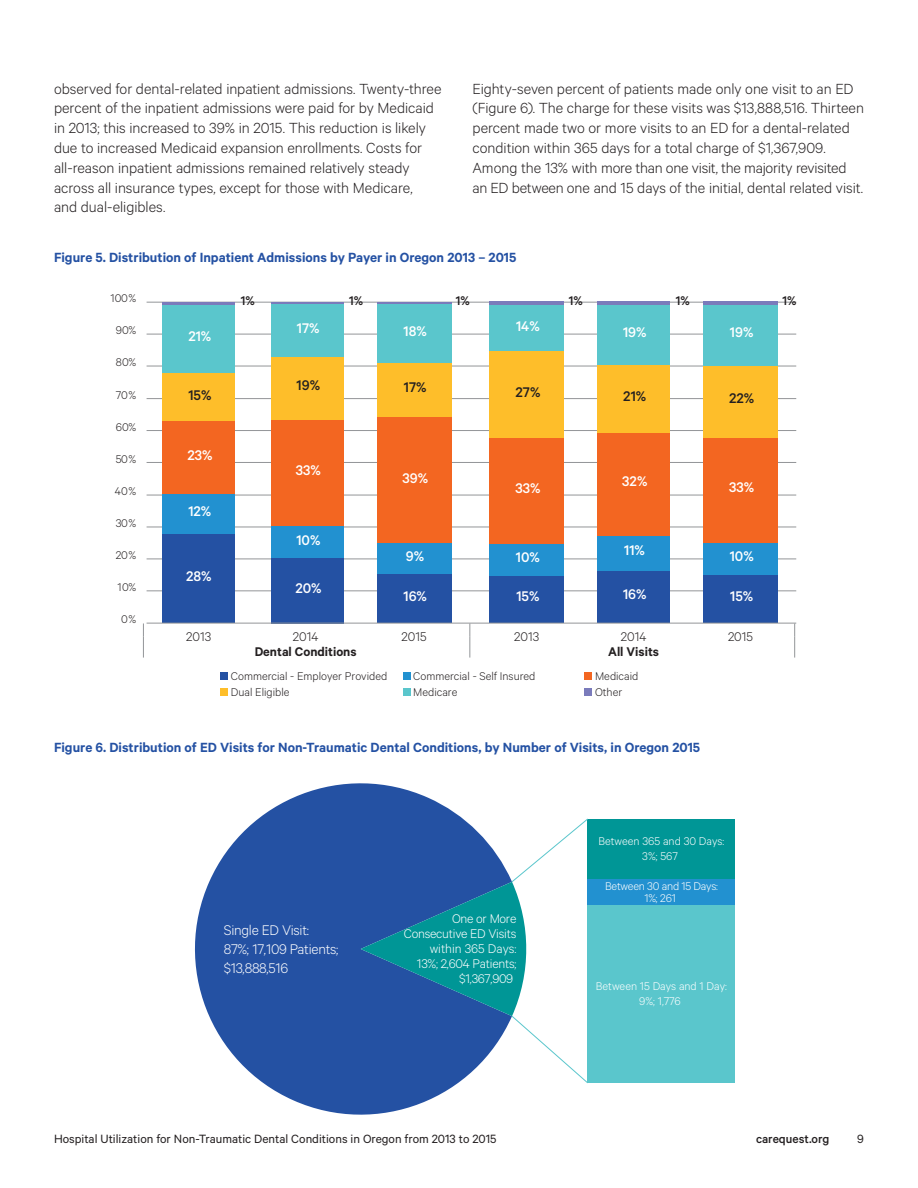
<style>
.page{position:relative;width:918px;height:1188px;background:#fff}
.page>*{position:absolute;margin:0;border:0;box-sizing:border-box;transform-origin:0 0}
.t1{font:300 16.5px/19.8px "Calibre";letter-spacing:-.005em;color:#231f20}
.t2{font:500 15.75px "Calibre";color:#fff}
.t3{font:300 15.75px/18.9px "Calibre";letter-spacing:-.02em;color:#fff}
.t4{font:500 15.75px "Calibre";color:#231f20}
.t5{font:600 15px "Calibre";color:#2451a3}
.t6{font:300 14.1px/15px "Calibre";letter-spacing:-.02em;color:#fff;text-align:right}
.t7{font:600 14.1px "Calibre";color:#231f20}
.t8{font:300 14.1px "Calibre";color:#231f20}
.t9{font:500 14.1px "Calibre";color:#231f20}
.t10{font:13.5px "Calibre";color:#231f20}
.t11{font:500 13.5px "Calibre";color:#231f20}
.t12{font:300 12.6px "Calibre";color:#231f20}
.t13{font:300 12.6px/14.1px "Calibre";color:#fff;text-align:center}
.t14{font:300 12.6px/11.9px "Calibre";letter-spacing:-.02em;color:#fff;text-align:center}
</style>
<div class="page">
<svg style="left:195px;top:783px;width:267px;height:332px;fill:#2451a3"></svg>
<div style="left:588px;top:819px;width:147px;height:60px;background:#009696"></div>
<div style="left:588px;top:879px;width:147px;height:26px;background:#2291d0"></div>
<div style="left:588px;top:905px;width:147px;height:178px;background:#5ac6cc"></div>
<svg style="left:361px;top:818px;width:227px;height:266px"></svg>
<hr style="left:147px;top:302px;width:649px;height:1px;background:#939598">
<hr style="left:147px;top:334px;width:649px;height:1px;background:#939598">
<hr style="left:147px;top:366px;width:649px;height:1px;background:#939598">
<hr style="left:147px;top:398px;width:649px;height:1px;background:#939598">
<hr style="left:147px;top:430px;width:649px;height:1px;background:#939598">
<hr style="left:147px;top:462px;width:649px;height:1px;background:#939598">
<hr style="left:147px;top:495px;width:649px;height:1px;background:#939598">
<hr style="left:147px;top:527px;width:649px;height:1px;background:#939598">
<hr style="left:147px;top:559px;width:649px;height:1px;background:#939598">
<hr style="left:147px;top:591px;width:649px;height:1px;background:#939598">
<div style="left:704px;top:575px;width:74px;height:48px;background:#2451a3"></div>
<div style="left:597px;top:571px;width:73px;height:52px;background:#2451a3"></div>
<div style="left:490px;top:575px;width:74px;height:48px;background:#2451a3"></div>
<div style="left:377px;top:573px;width:74px;height:50px;background:#2451a3"></div>
<div style="left:271px;top:558px;width:72px;height:65px;background:#2451a3"></div>
<div style="left:163px;top:534px;width:72px;height:89px;background:#2451a3"></div>
<div style="left:704px;top:543px;width:74px;height:32px;background:#2291d0"></div>
<div style="left:597px;top:536px;width:73px;height:35px;background:#2291d0"></div>
<div style="left:490px;top:544px;width:74px;height:31px;background:#2291d0"></div>
<div style="left:377px;top:543px;width:74px;height:30px;background:#2291d0"></div>
<div style="left:271px;top:526px;width:72px;height:32px;background:#2291d0"></div>
<div style="left:163px;top:494px;width:72px;height:40px;background:#2291d0"></div>
<div style="left:704px;top:437px;width:74px;height:106px;background:#f36621"></div>
<div style="left:597px;top:433px;width:73px;height:103px;background:#f36621"></div>
<div style="left:490px;top:438px;width:74px;height:106px;background:#f36621"></div>
<div style="left:377px;top:417px;width:74px;height:126px;background:#f36621"></div>
<div style="left:271px;top:419px;width:72px;height:107px;background:#f36621"></div>
<div style="left:163px;top:421px;width:72px;height:73px;background:#f36621"></div>
<div style="left:704px;top:365px;width:74px;height:72px;background:#febe2a"></div>
<div style="left:597px;top:364px;width:73px;height:69px;background:#febe2a"></div>
<div style="left:490px;top:351px;width:74px;height:87px;background:#febe2a"></div>
<div style="left:377px;top:363px;width:74px;height:54px;background:#febe2a"></div>
<div style="left:271px;top:357px;width:72px;height:62px;background:#febe2a"></div>
<div style="left:163px;top:373px;width:72px;height:48px;background:#febe2a"></div>
<div style="left:704px;top:305px;width:74px;height:60px;background:#5ac6cc"></div>
<div style="left:597px;top:305px;width:73px;height:59px;background:#5ac6cc"></div>
<div style="left:490px;top:305px;width:74px;height:46px;background:#5ac6cc"></div>
<div style="left:377px;top:304px;width:74px;height:59px;background:#5ac6cc"></div>
<div style="left:271px;top:304px;width:72px;height:53px;background:#5ac6cc"></div>
<div style="left:163px;top:304px;width:72px;height:69px;background:#5ac6cc"></div>
<hr style="left:704px;top:302px;width:74px;height:3px;background:#7a7bbb">
<hr style="left:597px;top:302px;width:73px;height:3px;background:#7a7bbb">
<hr style="left:490px;top:302px;width:74px;height:3px;background:#7a7bbb">
<hr style="left:377px;top:302px;width:74px;height:2px;background:#7a7bbb">
<hr style="left:271px;top:302px;width:72px;height:2px;background:#7a7bbb">
<hr style="left:163px;top:302px;width:72px;height:2px;background:#7a7bbb">
<hr style="left:147px;top:623px;width:649px;height:1px;background:#939598">
<svg style="left:143px;top:623px;width:1px;height:35px"></svg>
<svg style="left:470px;top:623px;width:1px;height:35px"></svg>
<svg style="left:794px;top:623px;width:1px;height:35px"></svg>
<div style="left:220px;top:672px;width:8px;height:8px;background:#2451a3"></div>
<div style="left:403px;top:672px;width:8px;height:8px;background:#2291d0"></div>
<div style="left:584px;top:672px;width:8px;height:8px;background:#f36621"></div>
<div style="left:220px;top:688px;width:8px;height:8px;background:#febe2a"></div>
<div style="left:403px;top:688px;width:8px;height:8px;background:#5ac6cc"></div>
<div style="left:584px;top:688px;width:8px;height:8px;background:#7a7bbb"></div>
<p class="t1" style="left:54px;top:78px;width:389px">observed for dental-related inpatient admissions. Twenty-three percent of the inpatient admissions were paid for by Medicaid in 2013; this increased to 39% in 2015. This reduction is likely due to increased Medicaid expansion enrollments. Costs for all-reason inpatient admissions remained relatively steady across all insurance types, except for those with Medicare,<br>and dual-eligibles.</p>
<p class="t1" style="left:473px;top:78px;width:393px">Eighty-seven percent of patients made only one visit to an ED (Figure 6). The charge for these visits was $13,888,516. Thirteen percent made two or more visits to an ED for a dental-related condition within 365 days for a total charge of $1,367,909.<br>Among the 13% with more than one visit, the majority revisited an ED between one and 15 days of the initial, dental related visit.</p>
<p class="t5" style="left:54px;top:248px;width:464px">Figure 5. Distribution of Inpatient Admissions by Payer in Oregon 2013 – 2015</p>
<p class="t12" style="left:110px;top:291px;width:27px">100%</p>
<p class="t12" style="left:116px;top:323px;width:22px">90%</p>
<p class="t12" style="left:116px;top:355px;width:22px">80%</p>
<p class="t12" style="left:116px;top:387px;width:22px">70%</p>
<p class="t12" style="left:116px;top:419px;width:22px">60%</p>
<p class="t12" style="left:116px;top:452px;width:22px">50%</p>
<p class="t12" style="left:115px;top:484px;width:23px">40%</p>
<p class="t12" style="left:116px;top:516px;width:22px">30%</p>
<p class="t12" style="left:116px;top:548px;width:22px">20%</p>
<p class="t12" style="left:118px;top:580px;width:20px">10%</p>
<p class="t12" style="left:121px;top:612px;width:17px">0%</p>
<p class="t2" style="left:188px;top:327px;width:25px">21%</p>
<p class="t4" style="left:188px;top:385px;width:25px">15%</p>
<p class="t2" style="left:187px;top:446px;width:27px">23%</p>
<p class="t2" style="left:188px;top:502px;width:25px">12%</p>
<p class="t2" style="left:186px;top:567px;width:27px">28%</p>
<p class="t9" style="left:241px;top:293px;width:16px">1%</p>
<p class="t9" style="left:349px;top:293px;width:16px">1%</p>
<p class="t9" style="left:456px;top:293px;width:16px">1%</p>
<p class="t9" style="left:569px;top:293px;width:16px">1%</p>
<p class="t9" style="left:676px;top:293px;width:16px">1%</p>
<p class="t9" style="left:782px;top:293px;width:16px">1%</p>
<p class="t2" style="left:297px;top:318px;width:24px">17%</p>
<p class="t2" style="left:404px;top:322px;width:25px">18%</p>
<p class="t4" style="left:297px;top:376px;width:25px">19%</p>
<p class="t4" style="left:404px;top:378px;width:24px">17%</p>
<p class="t2" style="left:296px;top:461px;width:27px">33%</p>
<p class="t2" style="left:403px;top:469px;width:27px">39%</p>
<p class="t2" style="left:516px;top:317px;width:25px">14%</p>
<p class="t2" style="left:623px;top:323px;width:25px">19%</p>
<p class="t2" style="left:730px;top:323px;width:25px">19%</p>
<p class="t4" style="left:516px;top:383px;width:26px">27%</p>
<p class="t4" style="left:623px;top:387px;width:25px">21%</p>
<p class="t4" style="left:729px;top:389px;width:27px">22%</p>
<p class="t2" style="left:515px;top:479px;width:27px">33%</p>
<p class="t2" style="left:622px;top:472px;width:27px">32%</p>
<p class="t2" style="left:729px;top:478px;width:27px">33%</p>
<p class="t2" style="left:296px;top:530px;width:26px">10%</p>
<p class="t2" style="left:295px;top:579px;width:28px">20%</p>
<p class="t2" style="left:406px;top:546px;width:20px">9%</p>
<p class="t2" style="left:516px;top:548px;width:26px">10%</p>
<p class="t2" style="left:624px;top:541px;width:22px">11%</p>
<p class="t2" style="left:730px;top:546px;width:26px">10%</p>
<p class="t2" style="left:404px;top:587px;width:25px">16%</p>
<p class="t2" style="left:516px;top:587px;width:25px">15%</p>
<p class="t2" style="left:623px;top:585px;width:25px">16%</p>
<p class="t2" style="left:730px;top:587px;width:25px">15%</p>
<p class="t8" style="left:186px;top:629px;width:27px">2013</p>
<p class="t8" style="left:293px;top:629px;width:27px">2014</p>
<p class="t8" style="left:402px;top:629px;width:27px">2015</p>
<p class="t8" style="left:514px;top:629px;width:27px">2013</p>
<p class="t8" style="left:621px;top:629px;width:27px">2014</p>
<p class="t8" style="left:728px;top:629px;width:27px">2015</p>
<p class="t7" style="left:255px;top:643px;width:103px">Dental Conditions</p>
<p class="t7" style="left:608px;top:643px;width:53px">All Visits</p>
<p class="t12" style="left:231px;top:668px;width:158px">Commercial - Employer Provided</p>
<p class="t12" style="left:413px;top:668px;width:124px">Commercial - Self Insured</p>
<p class="t12" style="left:595px;top:668px;width:45px">Medicaid</p>
<p class="t12" style="left:231px;top:685px;width:60px">Dual Eligible</p>
<p class="t12" style="left:413px;top:685px;width:46px">Medicare</p>
<p class="t12" style="left:595px;top:685px;width:29px">Other</p>
<p class="t5" style="left:54px;top:738px;width:648px">Figure 6. Distribution of ED Visits for Non-Traumatic Dental Conditions, by Number of Visits, in Oregon 2015</p>
<p class="t13" style="left:599px;top:834px;width:127px">Between 365 and 30 Days:<br>3%; 567</p>
<p class="t3" style="left:224px;top:920px;width:116px">Single ED Visit:<br>87%; 17,109 Patients; $13,888,516</p>
<p class="t6" style="left:404px;top:911px;width:114px">One or More<br>Consecutive ED Visits within 365 Days:<br>13%; 2,604 Patients; $1,367,909</p>
<p class="t14" style="left:605px;top:880px;width:114px">Between 30 and 15 Days:<br>1%; 261</p>
<p class="t13" style="left:596px;top:979px;width:132px">Between 15 Days and 1 Day:<br>9%; 1,776</p>
<p class="t10" style="left:54px;top:1131px;width:444px">Hospital Utilization for Non-Traumatic Dental Conditions in Oregon from 2013 to 2015</p>
<p class="t11" style="left:756px;top:1131px;width:75px">carequest.org</p>
<p class="t10" style="left:857px;top:1131px;width:8px">9</p>
</div>
